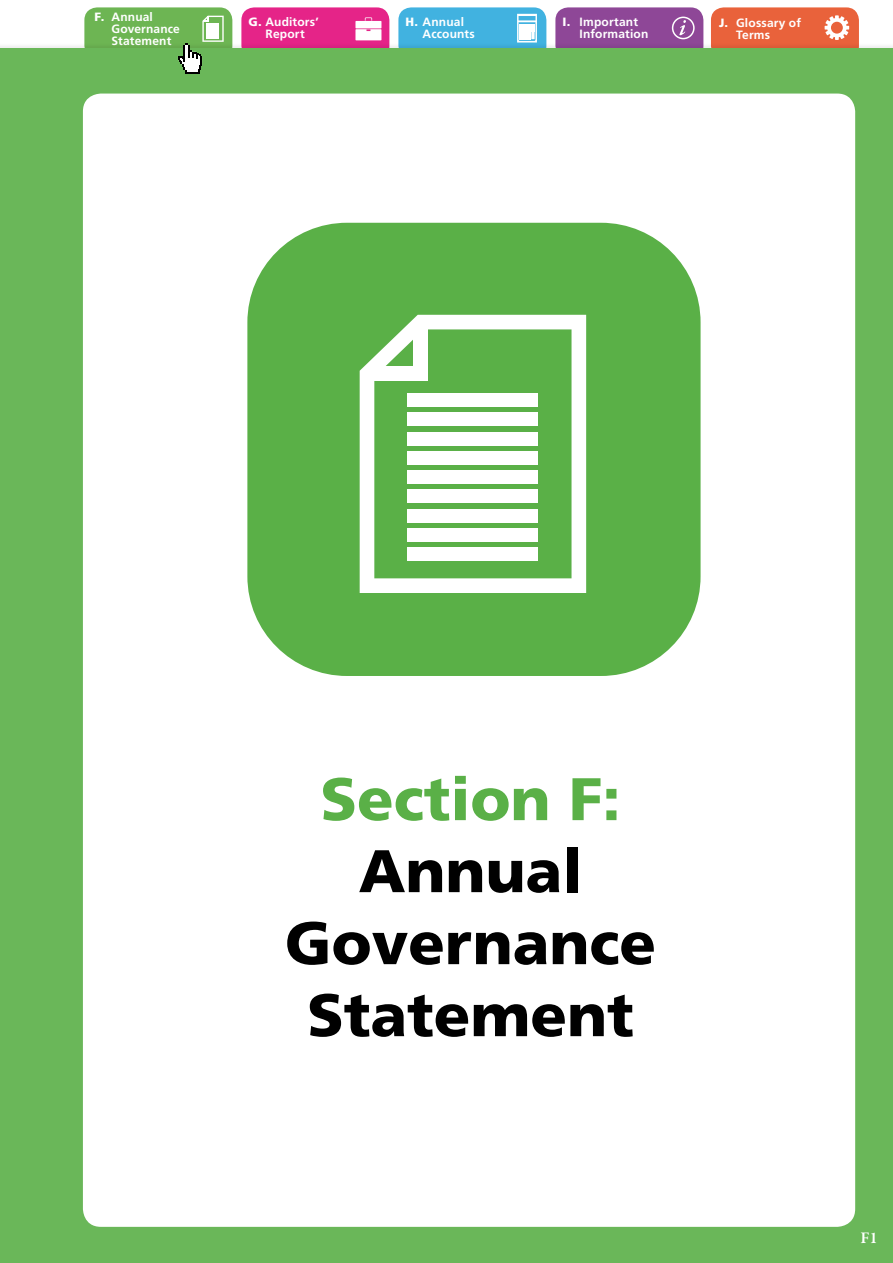
<style>
.page{position:relative;width:893px;height:1263px;background:#fff}
.page>*{position:absolute;margin:0;border:0;box-sizing:border-box;transform-origin:0 0}
.t1{font:900 60px/72px "Frutiger";color:#000;text-align:center}
.t2{font:900 60px "Frutiger";color:#5ab047}
.t3{font:600 16.5px "Garamond Premr Pro";color:#fff}
.t4{font:700 12px/12px "Frutiger LT";letter-spacing:.01em;color:#fff}
.s1{font-family:"Frutiger";font-weight:900}
</style>
<div class="page">
<div style="left:84px;top:7px;width:148px;height:51px;background:#6db553;border-radius:13px"></div>
<div style="left:241px;top:7px;width:148px;height:51px;background:#e52488;border-radius:13px"></div>
<div style="left:711px;top:7px;width:148px;height:51px;background:#e9623b;border-radius:13px"></div>
<div style="left:398px;top:7px;width:148px;height:51px;background:#41b2e0;border-radius:13px"></div>
<div style="left:555px;top:7px;width:148px;height:51px;background:#8e4797;border-radius:13px"></div>
<svg style="left:825px;top:15px;width:24px;height:25px"></svg>
<div style="left:355px;top:21px;width:26px;height:7px;background:#fff"></div>
<svg style="left:355px;top:29px;width:26px;height:11px"></svg>
<svg style="left:365px;top:17px;width:7px;height:4px"></svg>
<div style="left:0;top:42px;width:893px;height:28px;background:#000;opacity:.37"></div>
<div style="left:0;top:48px;width:893px;height:10px;background:#6ab759"></div>
<svg style="left:517px;top:14px;width:20px;height:29px"></svg>
<div style="left:672px;top:17px;width:23px;height:22px;border:2px solid #fff;border-radius:50%"></div>
<svg style="left:679px;top:20px;width:7px;height:15px"></svg>
<div style="left:0;top:53px;width:893px;height:1210px;background:#6ab759"></div>
<div style="left:83px;top:94px;width:772px;height:1133px;background:#fff;border-radius:18px"></div>
<div style="left:247px;top:223px;width:454px;height:453px;background:#5ab047;border-radius:100px"></div>
<svg style="left:360px;top:315px;width:226px;height:278px"></svg>
<div style="left:367px;top:366px;width:54px;height:15px;background:#fff"></div>
<div style="left:413px;top:322px;width:15px;height:59px;background:#fff"></div>
<div style="left:407px;top:393px;width:130px;height:14px;background:#fff"></div>
<div style="left:407px;top:413px;width:130px;height:13px;background:#fff"></div>
<div style="left:407px;top:432px;width:130px;height:13px;background:#fff"></div>
<div style="left:407px;top:509px;width:130px;height:13px;background:#fff"></div>
<div style="left:407px;top:528px;width:130px;height:14px;background:#fff"></div>
<div style="left:407px;top:547px;width:130px;height:14px;background:#fff"></div>
<div style="left:407px;top:451px;width:130px;height:14px;background:#fff"></div>
<div style="left:407px;top:470px;width:130px;height:14px;background:#fff"></div>
<div style="left:407px;top:490px;width:130px;height:13px;background:#fff"></div>
<svg style="left:178px;top:16px;width:46px;height:58px"></svg>
<p class="t4" style="left:112px;top:10px;width:70px;text-indent:-17px"><span class="s1">F.</span> Annual<br>Governance<br>Statement</p>
<p class="t4" style="left:249px;top:16px;width:72px;text-align:center"><span class="s1">G.</span> Auditors’<br>Report</p>
<p class="t4" style="left:736px;top:17px;width:66px;text-indent:-17px"><span class="s1">J.</span> Glossary of<br>Terms</p>
<p class="t4" style="left:423px;top:16px;width:54px;text-indent:-17px"><span class="s1">H.</span> Annual<br>Accounts</p>
<p class="t4" style="left:580px;top:16px;width:70px;text-indent:-17px"><span class="s1">I.</span> Important<br>Information</p>
<h1 class="t2" style="left:320px;top:763px;width:302px">Section F:</h1>
<h1 class="t1" style="left:285px;top:834px;width:373px">Annual<br>Governance<br>Statement</h1>
<h2 class="t3" style="left:860px;top:1228px;width:19px">F1</h2>
</div>
